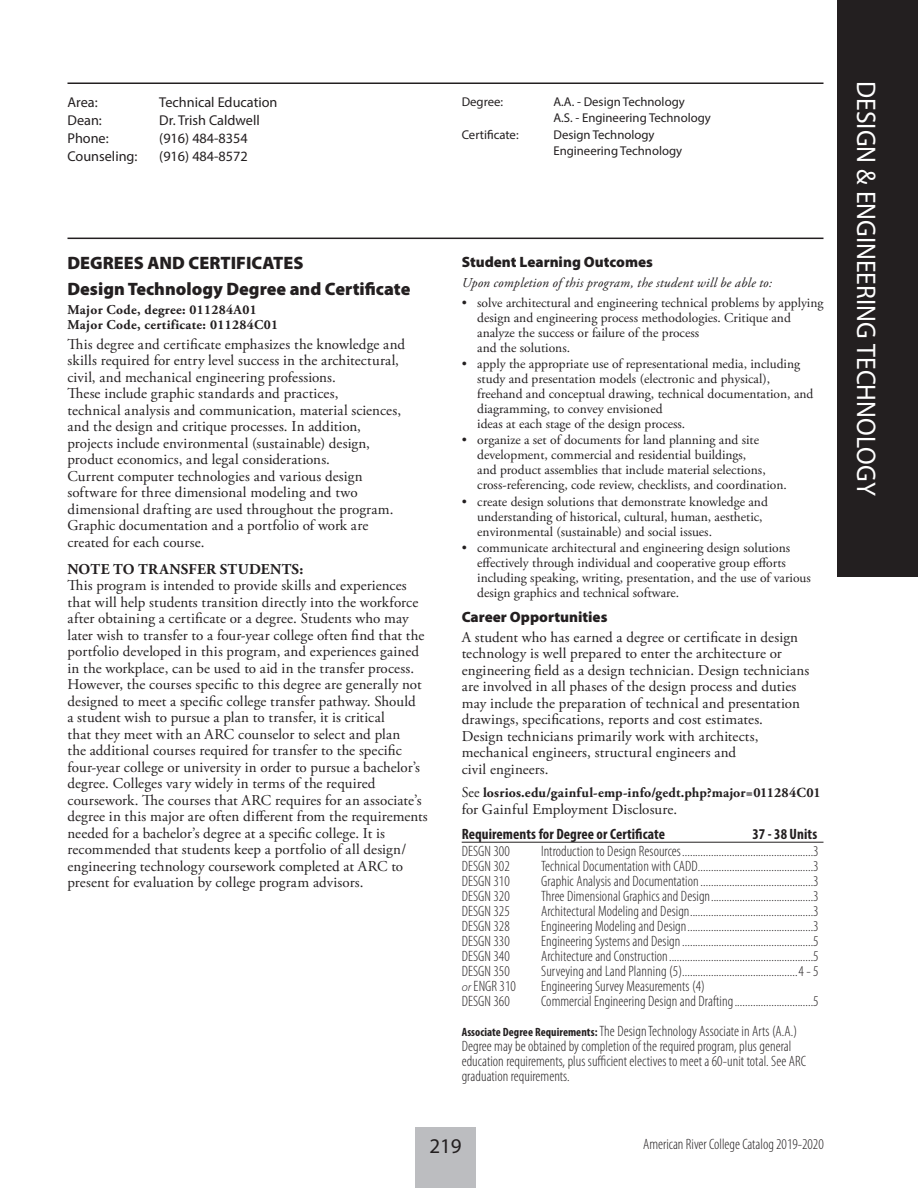
<style>
.page{position:relative;width:918px;height:1188px;background:#fff}
.page>*{position:absolute;margin:0;border:0;box-sizing:border-box;transform-origin:0 0}
._2018-Page_Head_Left{font:27px "Myriad Pro";letter-spacing:.005em;color:#fff;scale:.95 1}
.t1{font:21px "Myriad Pro";color:#231f20}
._2018-Heading_2{font:900 18px "Myriad Pro";color:#231f20}
._2018-Heading_1{font:900 18px "Myriad Pro";color:#231f20}
._2018-Body_text{font:15px/16.5px "Adobe Garamond Pro";letter-spacing:.01em;color:#231f20}
._2018-Table_text{font:300 condensed 15px "Myriad Pro";letter-spacing:.005em;color:#231f20}
._2018-Table_Head_w_o{font:300 condensed 15px/15px "Myriad Pro";letter-spacing:.005em;color:#231f20}
._2018-Table_Head_UL{font:700 condensed 15px "Myriad Pro";letter-spacing:.005em;color:#231f20}
._2018-Heading_3{font:900 15px "Myriad Pro";color:#231f20}
._2018-Body_text-2{font:700 15px "Adobe Garamond Pro";letter-spacing:.02em;color:#231f20}
._2018-Header_text{font:14.25px "Myriad Pro";color:#231f20}
._2018-Body_text-3{font:700 13.8px "Adobe Garamond Pro";letter-spacing:.01em;color:#231f20}
._2018-Body_text-just{font:13.5px/15px "Adobe Garamond Pro";color:#231f20}
._2018-Major_Code{font:700 13.5px/15px "Adobe Garamond Pro";letter-spacing:.025em;color:#231f20}
._2018-Body_text-4{font:italic 13.5px "Adobe Garamond Pro";letter-spacing:.015em;color:#231f20}
._2018-Header_text_2{font:12.75px "Myriad Pro";color:#231f20}
.s1{font-weight:400;font-size:15px}
.s2{font-style:italic;font-stretch:normal;font-size:12px}
.s3{font-weight:700;font-size:12px}
</style>
<div class="page">
<div style="left:415px;top:1127px;width:61px;height:61px;background:#bcbdc0"></div>
<div style="left:837px;top:0;width:81px;height:577px;background:#231f20"></div>
<hr style="left:68px;top:238px;width:756px;height:1px;background:#231f20">
<hr style="left:68px;top:82px;width:756px;height:2px;background:#231f20">
<hr style="left:462px;top:842px;width:361px;height:1px;background:#231f20">
<p class="_2018-Header_text" style="left:68px;top:93px;width:32px">Area:</p>
<p class="_2018-Header_text" style="left:159px;top:93px;width:120px">Technical Education</p>
<p class="_2018-Header_text" style="left:68px;top:111px;width:36px">Dean:</p>
<p class="_2018-Header_text" style="left:159px;top:111px;width:102px">Dr. Trish Caldwell</p>
<p class="_2018-Header_text" style="left:68px;top:129px;width:43px">Phone:</p>
<p class="_2018-Header_text" style="left:159px;top:129px;width:90px">(916) 484-8354</p>
<p class="_2018-Header_text" style="left:68px;top:147px;width:71px">Counseling:</p>
<p class="_2018-Header_text" style="left:159px;top:147px;width:90px">(916) 484-8572</p>
<p class="_2018-Header_text_2" style="left:462px;top:93px;width:43px">Degree:</p>
<p class="_2018-Header_text_2" style="left:554px;top:93px;width:133px">A.A. - Design Technology</p>
<p class="_2018-Header_text_2" style="left:554px;top:110px;width:159px">A.S. - Engineering Technology</p>
<p class="_2018-Header_text_2" style="left:462px;top:126px;width:58px">Certificate:</p>
<p class="_2018-Header_text_2" style="left:554px;top:126px;width:103px">Design Technology</p>
<p class="_2018-Header_text_2" style="left:554px;top:143px;width:130px">Engineering Technology</p>
<p class="_2018-Heading_1" style="left:68px;top:253px;width:237px">DEGREES AND CERTIFICATES</p>
<p class="_2018-Heading_2" style="left:68px;top:279px;width:344px">Design Technology Degree and Certificate</p>
<p class="_2018-Major_Code" style="left:68px;top:302px;width:212px">Major Code, degree: 011284A01<br>Major Code, certificate: 011284C01</p>
<p class="_2018-Body_text" style="left:68px;top:336px;width:339px">This degree and certificate emphasizes the knowledge and skills required for entry level success in the architectural, civil, and mechanical engineering professions.<br>These include graphic standards and practices,<br>technical analysis and communication, material sciences, and the design and critique processes. In addition, projects include environmental (sustainable) design, product economics, and legal considerations.<br>Current computer technologies and various design software for three dimensional modeling and two dimensional drafting are used throughout the program.<br>Graphic documentation and a portfolio of work are created for each course.</p>
<p class="_2018-Body_text-2" style="left:68px;top:560px;width:237px">NOTE TO TRANSFER STUDENTS:</p>
<p class="_2018-Body_text" style="left:68px;top:578px;width:362px">This program is intended to provide skills and experiences that will help students transition directly into the workforce after obtaining a certificate or a degree. Students who may later wish to transfer to a four-year college often find that the portfolio developed in this program, and experiences gained in the workplace, can be used to aid in the transfer process.<br>However, the courses specific to this degree are generally not designed to meet a specific college transfer pathway. Should<br>a student wish to pursue a plan to transfer, it is critical<br>that they meet with an ARC counselor to select and plan<br>the additional courses required for transfer to the specific four-year college or university in order to pursue a bachelor’s degree. Colleges vary widely in terms of the required coursework. The courses that ARC requires for an associate’s degree in this major are often different from the requirements needed for a bachelor’s degree at a specific college. It is recommended that students keep a portfolio of all design/ engineering technology coursework completed at ARC to present for evaluation by college program advisors.</p>
<p class="_2018-Heading_3" style="left:462px;top:253px;width:193px">Student Learning Outcomes</p>
<p class="_2018-Body_text-4" style="left:462px;top:274px;width:312px">Upon completion of this program, the student will be able to:</p>
<p class="_2018-Body_text-just" style="left:477px;top:295px;width:348px;text-indent:-16px">• solve architectural and engineering technical problems by applying design and engineering process methodologies. Critique and analyze the success or failure of the process<br>and the solutions.</p>
<p class="_2018-Body_text-just" style="left:477px;top:357px;width:338px;text-indent:-16px">• apply the appropriate use of representational media, including study and presentation models (electronic and physical), freehand and conceptual drawing, technical documentation, and diagramming, to convey envisioned<br>ideas at each stage of the design process.</p>
<p class="_2018-Body_text-just" style="left:477px;top:433px;width:311px;text-indent:-16px">• organize a set of documents for land planning and site development, commercial and residential buildings,<br>and product assemblies that include material selections, cross-referencing, code review, checklists, and coordination.</p>
<p class="_2018-Body_text-just" style="left:477px;top:494px;width:292px;text-indent:-16px">• create design solutions that demonstrate knowledge and understanding of historical, cultural, human, aesthetic, environmental (sustainable) and social issues.</p>
<p class="_2018-Body_text-just" style="left:477px;top:541px;width:335px;text-indent:-16px">• communicate architectural and engineering design solutions effectively through individual and cooperative group efforts including speaking, writing, presentation, and the use of various design graphics and technical software.</p>
<p class="_2018-Heading_3" style="left:462px;top:608px;width:147px">Career Opportunities</p>
<p class="_2018-Body_text" style="left:462px;top:629px;width:349px">A student who has earned a degree or certificate in design technology is well prepared to enter the architecture or engineering field as a design technician. Design technicians are involved in all phases of the design process and duties may include the preparation of technical and presentation drawings, specifications, reports and cost estimates.<br>Design technicians primarily work with architects, mechanical engineers, structural engineers and<br>civil engineers.</p>
<p class="_2018-Body_text-3" style="left:462px;top:785px;width:360px"><span class="s1">See</span> losrios.edu/gainful-emp-info/gedt.php?major=011284C01</p>
<p class="_2018-Body_text" style="left:462px;top:801px;width:217px">for Gainful Employment Disclosure.</p>
<p class="_2018-Table_Head_UL" style="left:462px;top:825px;width:205px">Requirements for Degree or Certificate</p>
<p class="_2018-Table_Head_UL" style="left:752px;top:825px;width:66px">37 - 38 Units</p>
<p class="_2018-Table_text" style="left:462px;top:843px;width:50px">DESGN 300</p>
<p class="_2018-Table_text" style="left:541px;top:843px;width:279px">Introduction to Design Resources..................................................3</p>
<p class="_2018-Table_text" style="left:462px;top:858px;width:50px">DESGN 302</p>
<p class="_2018-Table_text" style="left:541px;top:858px;width:279px">Technical Documentation with CADD............................................3</p>
<p class="_2018-Table_text" style="left:462px;top:873px;width:50px">DESGN 310</p>
<p class="_2018-Table_text" style="left:541px;top:873px;width:279px">Graphic Analysis and Documentation...........................................3</p>
<p class="_2018-Table_text" style="left:462px;top:888px;width:50px">DESGN 320</p>
<p class="_2018-Table_text" style="left:541px;top:888px;width:279px">Three Dimensional Graphics and Design.......................................3</p>
<p class="_2018-Table_text" style="left:462px;top:903px;width:50px">DESGN 325</p>
<p class="_2018-Table_text" style="left:541px;top:903px;width:279px">Architectural Modeling and Design...............................................3</p>
<p class="_2018-Table_text" style="left:462px;top:918px;width:50px">DESGN 328</p>
<p class="_2018-Table_text" style="left:541px;top:918px;width:279px">Engineering Modeling and Design................................................3</p>
<p class="_2018-Table_text" style="left:462px;top:933px;width:50px">DESGN 330</p>
<p class="_2018-Table_text" style="left:541px;top:933px;width:279px">Engineering Systems and Design..................................................5</p>
<p class="_2018-Table_text" style="left:462px;top:948px;width:50px">DESGN 340</p>
<p class="_2018-Table_text" style="left:541px;top:948px;width:279px">Architecture and Construction.......................................................5</p>
<p class="_2018-Table_text" style="left:462px;top:963px;width:50px">DESGN 350</p>
<p class="_2018-Table_text" style="left:541px;top:963px;width:279px">Surveying and Land Planning (5)............................................4 - 5</p>
<p class="_2018-Table_text" style="left:462px;top:978px;width:56px"><span class="s2">or</span> ENGR 310</p>
<p class="_2018-Table_text" style="left:541px;top:978px;width:165px">Engineering Survey Measurements (4)</p>
<p class="_2018-Table_text" style="left:462px;top:993px;width:50px">DESGN 360</p>
<p class="_2018-Table_text" style="left:541px;top:993px;width:279px">Commercial Engineering Design and Drafting..............................5</p>
<p class="_2018-Table_Head_w_o" style="left:462px;top:1024px;width:346px"><span class="s3">Associate Degree Requirements:</span> The Design Technology Associate in Arts (A.A.)<br>Degree may be obtained by completion of the required program, plus general education requirements, plus sufficient electives to meet a 60-unit total. See ARC graduation requirements.</p>
<h2 class="t1" style="left:429px;top:1133px;width:34px">219</h2>
<p class="_2018-Table_Head_w_o" style="left:643px;top:1137px;width:182px">American River College Catalog 2019-2020</p>
<p class="_2018-Page_Head_Left" style="left:883px;top:81px;width:438px;rotate:90deg">DESIGN &amp; ENGINEERING TECHNOLOGY</p>
</div>
